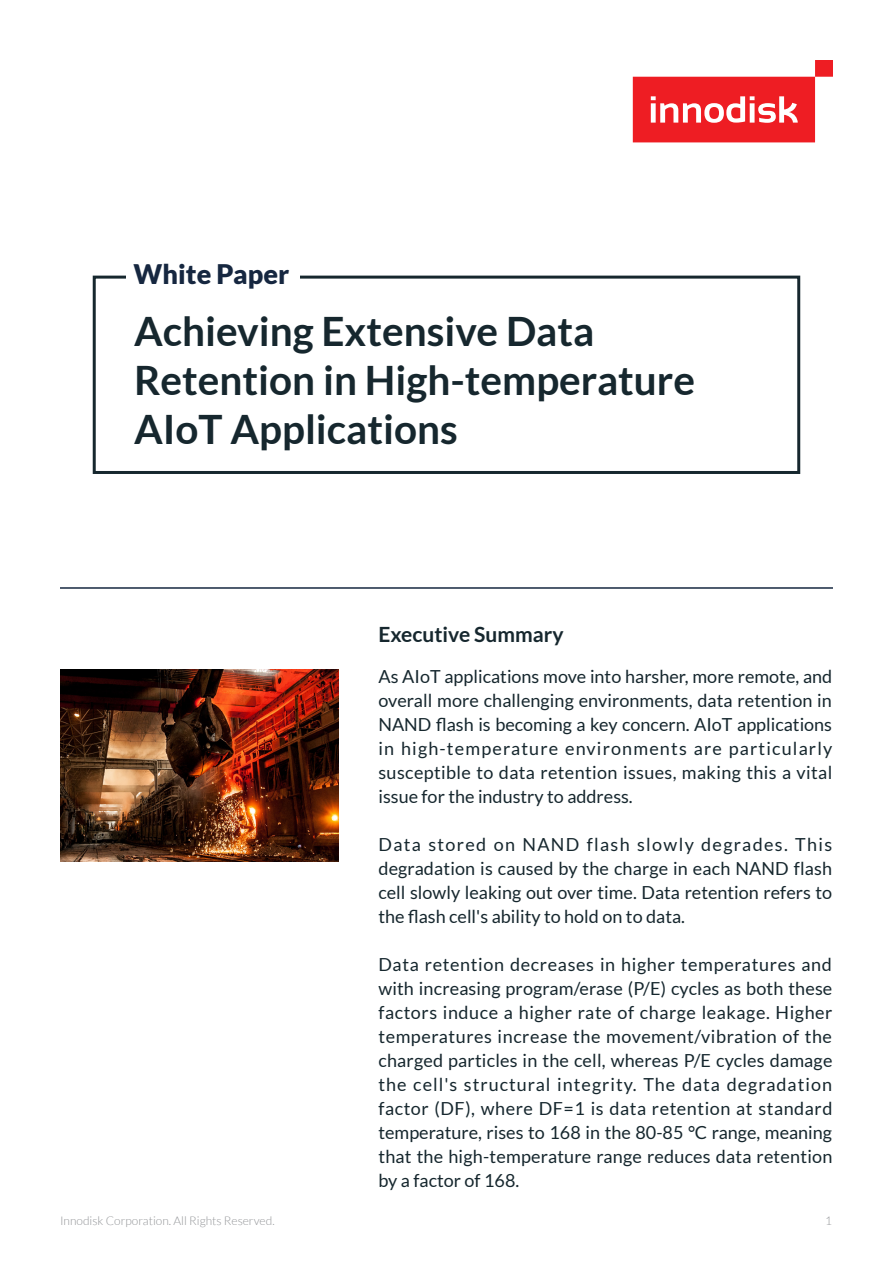
<style>
.page{position:relative;width:893px;height:1263px;background:#fff}
.page>*{position:absolute;margin:0;border:0;box-sizing:border-box;transform-origin:0 0}
.t1{font:700 40.5px/48.6px "Lato";color:#16272e}
.t2{font:900 27px "Lato";color:#162740}
.t3{font:700 21px "Lato";color:#16272e}
.t4{font:18px/24px "Lato";color:#16272e;text-align:justify}
.t5{font:300 12px "Lato";color:#939598}
.s1{font-family:"Adobe Ming Std"}
</style>
<div class="page">
<div style="left:93px;top:276px;width:707px;height:198px;border:3px solid #16272e"></div>
<div style="left:127px;top:260px;width:173px;height:32px;background:#fff"></div>
<svg style="left:633px;top:60px;width:200px;height:82px"></svg>
<hr style="left:60px;top:587px;width:773px;height:2px;background:#162740">
<img style="left:60px;top:669px;width:278px;height:192px">
<p class="t2" style="left:134px;top:259px;width:157px">White Paper</p>
<p class="t1" style="left:134px;top:307px;width:562px">Achieving Extensive Data<br>Retention in High-temperature<br>AIoT Applications</p>
<p class="t3" style="left:378px;top:622px;width:187px">Executive Summary</p>
<p class="t4" style="left:378px;top:664px;width:455px">As AIoT applications move into harsher, more remote, and overall more challenging environments, data retention in NAND flash is becoming a key concern. AIoT applications in high-temperature environments are particularly susceptible to data retention issues, making this a vital issue for the industry to address.</p>
<p class="t4" style="left:378px;top:832px;width:455px">Data stored on NAND flash slowly degrades. This degradation is caused by the charge in each NAND flash cell slowly leaking out over time. Data retention refers to the flash cell's ability to hold on to data.</p>
<p class="t4" style="left:378px;top:952px;width:455px">Data retention decreases in higher temperatures and with increasing program/erase (P/E) cycles as both these factors induce a higher rate of charge leakage. Higher temperatures increase the movement/vibration of the charged particles in the cell, whereas P/E cycles damage the cell's structural integrity. The data degradation factor (DF), where DF=1 is data retention at standard temperature, rises to 168 in the 80-85 °C range, meaning that the high-temperature range reduces data retention by a factor of 168.</p>
<p class="t5" style="left:60px;top:1214px;width:217px">Innodisk Corporation. All Rights Reserved<span class="s1">.</span></p>
<p class="t5" style="left:825px;top:1215px;width:8px">1</p>
</div>
